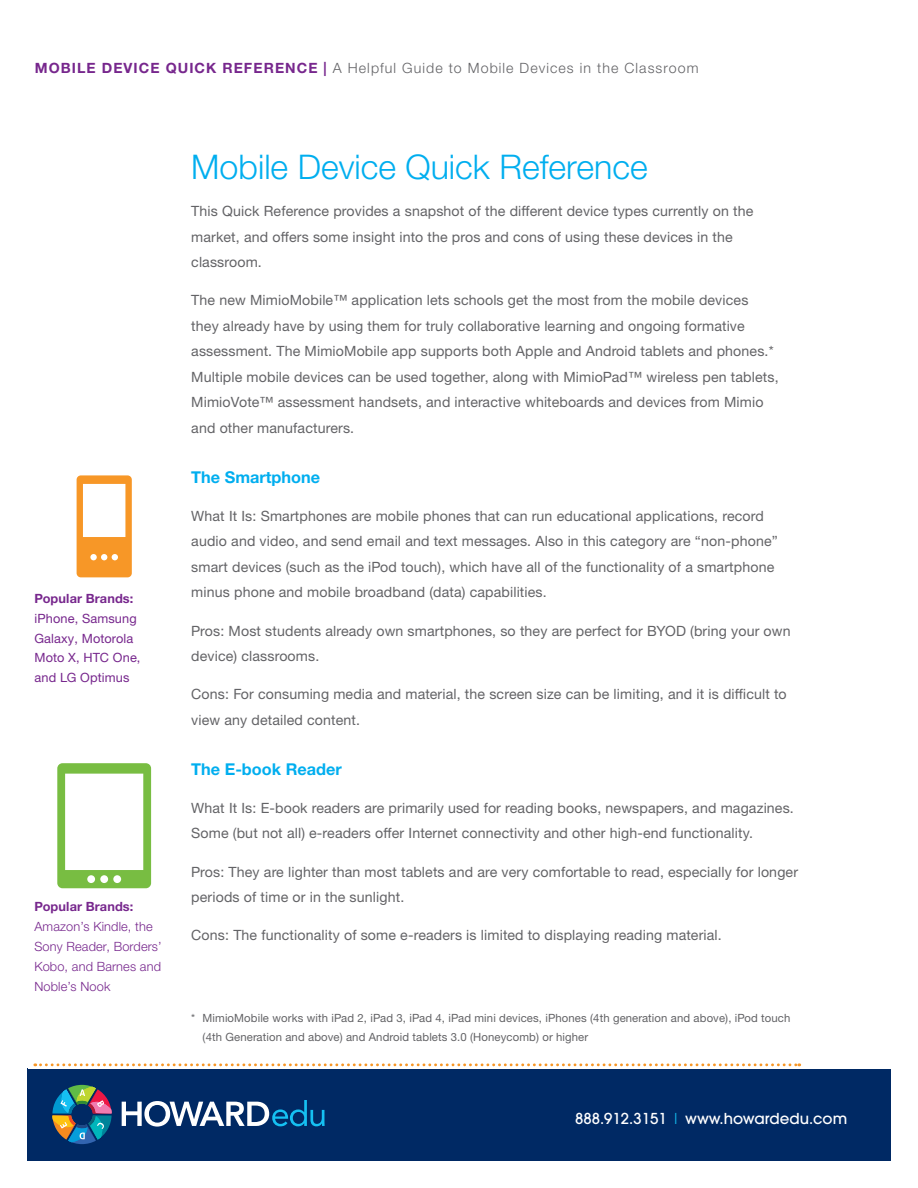
<style>
.page{position:relative;width:918px;height:1188px;background:#fff}
.page>*{position:absolute;margin:0;border:0;box-sizing:border-box;transform-origin:0 0}
.t1{font:300 34.05px "Helvetica Neue LTW1 G";color:#00aeef}
.t2{font:700 16.35px "Helvetica Neue LTW1 G";color:#00aeef}
.t3{font:500 15px "Avant Garde";color:#fff}
.t4{font:14.1px/25.5px "Helvetica Neue LTW1 G";letter-spacing:.01em;color:#636366}
.t5{font:300 14.1px "Helvetica Neue LTW1 G";letter-spacing:.075em;color:#636366}
.t6{font:300 12.75px/19.8px "Helvetica Neue LTW1 G";letter-spacing:.01em;color:#77278d}
.t7{font:12.75px/19.8px "Helvetica Neue LTW1 G";letter-spacing:.01em;color:#77278d}
.t8{font:700 12.75px "Helvetica Neue LTW1 G";letter-spacing:.01em;color:#77278d}
.t9{font:11.4px/18.5px "Helvetica Neue LTW1 G";letter-spacing:.01em;color:#636366}
.s1{font-weight:700;color:#77278d}
.s2{font-weight:400;color:#15c0f2}
</style>
<div class="page">
<div style="left:27px;top:1068px;width:864px;height:93px;background:#002964"></div>
<svg style="left:122px;top:1100px;width:203px;height:27px"></svg>
<svg style="left:52px;top:1085px;width:60px;height:59px"></svg>
<svg style="left:35px;top:1063px;width:765px;height:3px"></svg>
<svg style="left:77px;top:475px;width:55px;height:102px"></svg>
<svg style="left:57px;top:763px;width:94px;height:125px"></svg>
<p class="t5" style="left:35px;top:60px;width:665px"><span class="s1">MOBILE DEVICE QUICK REFERENCE |</span> A Helpful Guide to Mobile Devices in the Classroom</p>
<p class="t8" style="left:34px;top:591px;width:101px">Popular Brands:</p>
<p class="t7" style="left:34px;top:608px;width:108px">iPhone, Samsung<br>Galaxy, Motorola<br>Moto X, HTC One, and LG Optimus</p>
<p class="t8" style="left:34px;top:899px;width:101px">Popular Brands:</p>
<p class="t6" style="left:34px;top:916px;width:129px">Amazon’s Kindle, the<br>Sony Reader, Borders’<br>Kobo, and Barnes and<br>Noble’s Nook</p>
<h1 class="t1" style="left:191px;top:146px;width:458px">Mobile Device Quick Reference</h1>
<p class="t4" style="left:191px;top:198px;width:564px">This Quick Reference provides a snapshot of the different device types currently on the market, and offers some insight into the pros and cons of using these devices in the classroom.</p>
<p class="t4" style="left:191px;top:288px;width:589px">The new MimioMobile™ application lets schools get the most from the mobile devices they already have by using them for truly collaborative learning and ongoing formative assessment. The MimioMobile app supports both Apple and Android tablets and phones.* Multiple mobile devices can be used together, along with MimioPad™ wireless pen tablets, MimioVote™ assessment handsets, and interactive whiteboards and devices from Mimio and other manufacturers.</p>
<p class="t2" style="left:191px;top:467px;width:130px">The Smartphone</p>
<p class="t4" style="left:191px;top:503px;width:588px">What It Is: Smartphones are mobile phones that can run educational applications, record audio and video, and send email and text messages. Also in this category are “non-phone” smart devices (such as the iPod touch), which have all of the functionality of a smartphone minus phone and mobile broadband (data) capabilities.</p>
<p class="t4" style="left:191px;top:618px;width:601px">Pros: Most students already own smartphones, so they are perfect for BYOD (bring your own device) classrooms.</p>
<p class="t4" style="left:191px;top:682px;width:597px">Cons: For consuming media and material, the screen size can be limiting, and it is difficult to view any detailed content.</p>
<p class="t2" style="left:191px;top:759px;width:152px">The E-book Reader</p>
<p class="t4" style="left:191px;top:795px;width:604px">What It Is: E-book readers are primarily used for reading books, newspapers, and magazines.<br>Some (but not all) e-readers offer Internet connectivity and other high-end functionality.</p>
<p class="t4" style="left:191px;top:859px;width:608px">Pros: They are lighter than most tablets and are very comfortable to read, especially for longer periods of time or in the sunlight.</p>
<p class="t4" style="left:191px;top:923px;width:532px">Cons: The functionality of some e-readers is limited to displaying reading material.</p>
<p class="t9" style="left:203px;top:1009px;width:589px;text-indent:-11px">* MimioMobile works with iPad 2, iPad 3, iPad 4, iPad mini devices, iPhones (4th generation and above), iPod touch (4th Generation and above) and Android tablets 3.0 (Honeycomb) or higher</p>
<p class="t3" style="left:575px;top:1109px;width:274px">888.912.3151 <span class="s2">|</span> www.howardedu.com</p>
</div>
